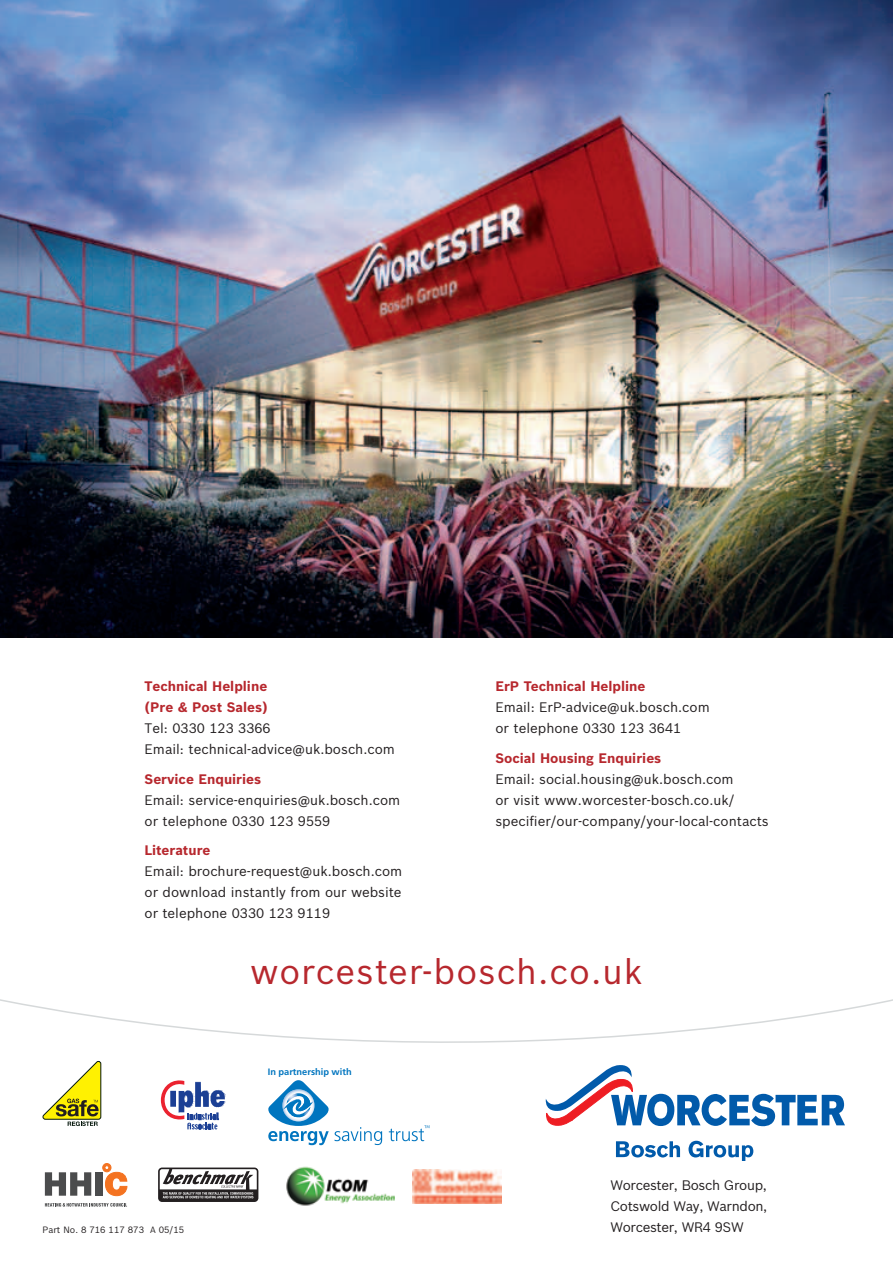
<style>
.page{position:relative;width:893px;height:1263px;background:#fff}
.page>*{position:absolute;margin:0;border:0;box-sizing:border-box;transform-origin:0 0}
.t1{font:34.5px "Bosch Sans";letter-spacing:.03em;color:#b7282e}
.t2{font:13.5px/21px "Bosch Sans";color:#231f20}
.t3{font:700 13.5px/21px "Bosch Sans";color:#b7282e}
.t4{font:700 9.3px "Frutiger";color:#0075bf}
.t5{font:9px "Bosch Sans";color:#231f20}
</style>
<div class="page">
<svg style="left:0;top:999px;width:893px;height:80px"></svg>
<svg style="left:545px;top:1063px;width:300px;height:64px"></svg>
<svg style="left:616px;top:1141px;width:64px;height:16px"></svg>
<svg style="left:688px;top:1141px;width:65px;height:19px"></svg>
<img style="left:0;top:0;width:893px;height:638px">
<svg style="left:161px;top:1080px;width:64px;height:49px"></svg>
<svg style="left:389px;top:1125px;width:41px;height:16px"></svg>
<svg style="left:268px;top:1080px;width:114px;height:65px"></svg>
<svg style="left:43px;top:1061px;width:58px;height:65px"></svg>
<svg style="left:45px;top:1172px;width:46px;height:24px"></svg>
<div style="left:95px;top:1172px;width:8px;height:24px;background:#4b4c4d"></div>
<svg style="left:45px;top:1203px;width:82px;height:3px"></svg>
<svg style="left:102px;top:1163px;width:25px;height:33px"></svg>
<svg style="left:158px;top:1167px;width:100px;height:35px"></svg>
<img style="left:286px;top:1166px;width:109px;height:40px">
<img style="left:413px;top:1169px;width:88px;height:35px">
<p class="t3" style="left:145px;top:676px;width:125px">Technical Helpline (Pre &amp; Post Sales)</p>
<p class="t2" style="left:145px;top:718px;width:252px">Tel: 0330 123 3366<br>Email: technical-advice@uk.bosch.com</p>
<p class="t3" style="left:145px;top:768px;width:118px">Service Enquiries</p>
<p class="t2" style="left:145px;top:789px;width:257px">Email: service-enquiries@uk.bosch.com or telephone 0330 123 9559</p>
<p class="t3" style="left:145px;top:840px;width:67px">Literature</p>
<p class="t2" style="left:145px;top:861px;width:259px;text-align:justify">Email: brochure-request@uk.bosch.com or download instantly from our website or telephone 0330 123 9119</p>
<p class="t3" style="left:495px;top:676px;width:152px">ErP Technical Helpline</p>
<p class="t2" style="left:495px;top:697px;width:216px">Email: ErP-advice@uk.bosch.com or telephone 0330 123 3641</p>
<p class="t3" style="left:495px;top:747px;width:167px">Social Housing Enquiries</p>
<p class="t2" style="left:495px;top:768px;width:275px">Email: social.housing@uk.bosch.com<br>or visit www.worcester-bosch.co.uk/ specifier/our-company/your-local-contacts</p>
<h1 class="t1" style="left:250px;top:950px;width:394px">worcester-bosch.co.uk</h1>
<p class="t5" style="left:43px;top:1224px;width:143px">Part No. 8 716 117 873 A 05/15</p>
<p class="t4" style="left:268px;top:1066px;width:85px">In partnership with</p>
<p class="t2" style="left:610px;top:1174px;width:158px;text-align:justify">Worcester, Bosch Group, Cotswold Way, Warndon, Worcester, WR4 9SW</p>
</div>
